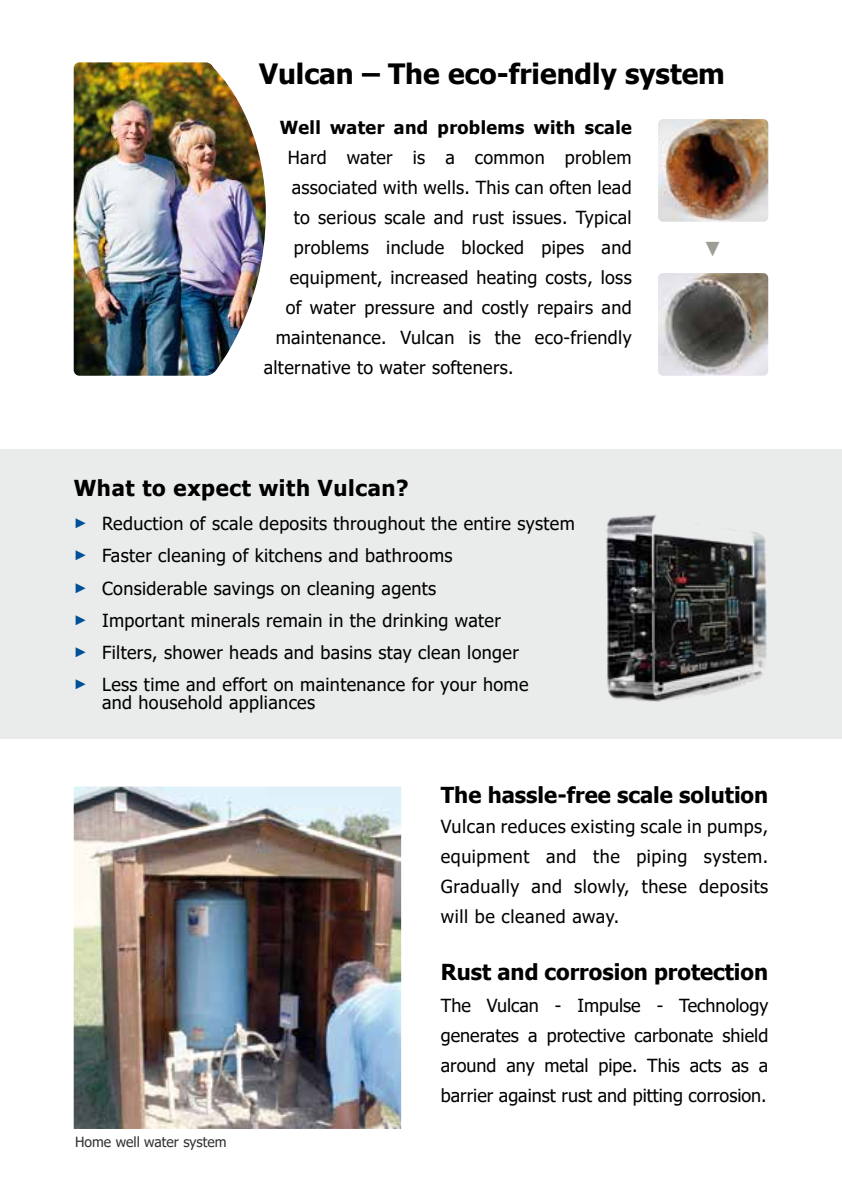
<style>
.page{position:relative;width:842px;height:1191px;background:#fff}
.page>*{position:absolute;margin:0;border:0;box-sizing:border-box;transform-origin:0 0}
.t1{font:700 28px "Tahoma";color:#000}
.t2{font:700 22px "Tahoma";color:#000}
.t3{font:700 22px "Tahoma";letter-spacing:.03em;color:#000}
.t4{font:700 19.4px "Arial";color:#9d9c95;scale:1.05 1}
.t5{font:18px/30px "Tahoma";letter-spacing:.02em;color:#000;text-align:justify}
.t6{font:700 18px "Tahoma";letter-spacing:.02em;color:#000}
.t7{font:14px "Tahoma";color:#323234}
.s1{font-family:"Arial";font-size:14px;color:#004f99}
</style>
<div class="page">
<div style="left:0;top:449px;width:842px;height:289px;background:#eaebeb"></div>
<img style="left:74px;top:786px;width:327px;height:343px">
<img style="left:606px;top:514px;width:161px;height:188px">
<img style="left:74px;top:62px;width:192px;height:314px">
<img style="left:658px;top:273px;width:110px;height:103px">
<img style="left:658px;top:119px;width:110px;height:103px">
<h1 class="t1" style="left:259px;top:54px;width:467px">Vulcan – The eco-friendly system</h1>
<p class="t6" style="left:280px;top:115px;width:354px">Well water and problems with scale</p>
<p class="t5" style="left:288px;top:144px;width:345px">Hard water is a common problem</p>
<p class="t5" style="left:292px;top:174px;width:341px">associated with wells. This can often lead</p>
<p class="t5" style="left:294px;top:204px;width:339px">to serious scale and rust issues. Typical</p>
<p class="t5" style="left:294px;top:234px;width:340px">problems include blocked pipes and</p>
<p class="t5" style="left:290px;top:264px;width:343px">equipment, increased heating costs, loss</p>
<p class="t5" style="left:286px;top:294px;width:347px">of water pressure and costly repairs and</p>
<p class="t5" style="left:276px;top:324px;width:358px">maintenance. Vulcan is the eco-friendly</p>
<p class="t5" style="left:264px;top:354px;width:252px">alternative to water softeners.</p>
<p class="t3" style="left:74px;top:472px;width:337px">What to expect with Vulcan?</p>
<p class="t5" style="left:74px;top:508px;width:503px;line-height:32.2px;text-align:left"><span class="s1">►</span> Reduction of scale deposits throughout the entire system <span class="s1">►</span> Faster cleaning of kitchens and bathrooms<br><span class="s1">►</span> Considerable savings on cleaning agents<br><span class="s1">►</span> Important minerals remain in the drinking water<br><span class="s1">►</span> Filters, shower heads and basins stay clean longer<br><span class="s1">►</span> Less time and effort on maintenance for your home</p>
<p class="t5" style="left:102px;top:688px;width:215px">and household appliances</p>
<p class="t4" style="left:726px;top:239px;width:21px;rotate:90deg">►</p>
<p class="t7" style="left:75px;top:1132px;width:153px">Home well water system</p>
<p class="t2" style="left:441px;top:780px;width:329px">The hassle-free scale solution</p>
<p class="t5" style="left:441px;top:813px;width:329px">Vulcan reduces existing scale in pumps, equipment and the piping system.<br>Gradually and slowly, these deposits will be cleaned away.</p>
<p class="t2" style="left:441px;top:956px;width:329px">Rust and corrosion protection</p>
<p class="t5" style="left:441px;top:991px;width:329px">The Vulcan - Impulse - Technology generates a protective carbonate shield around any metal pipe. This acts as a barrier against rust and pitting corrosion.</p>
</div>
